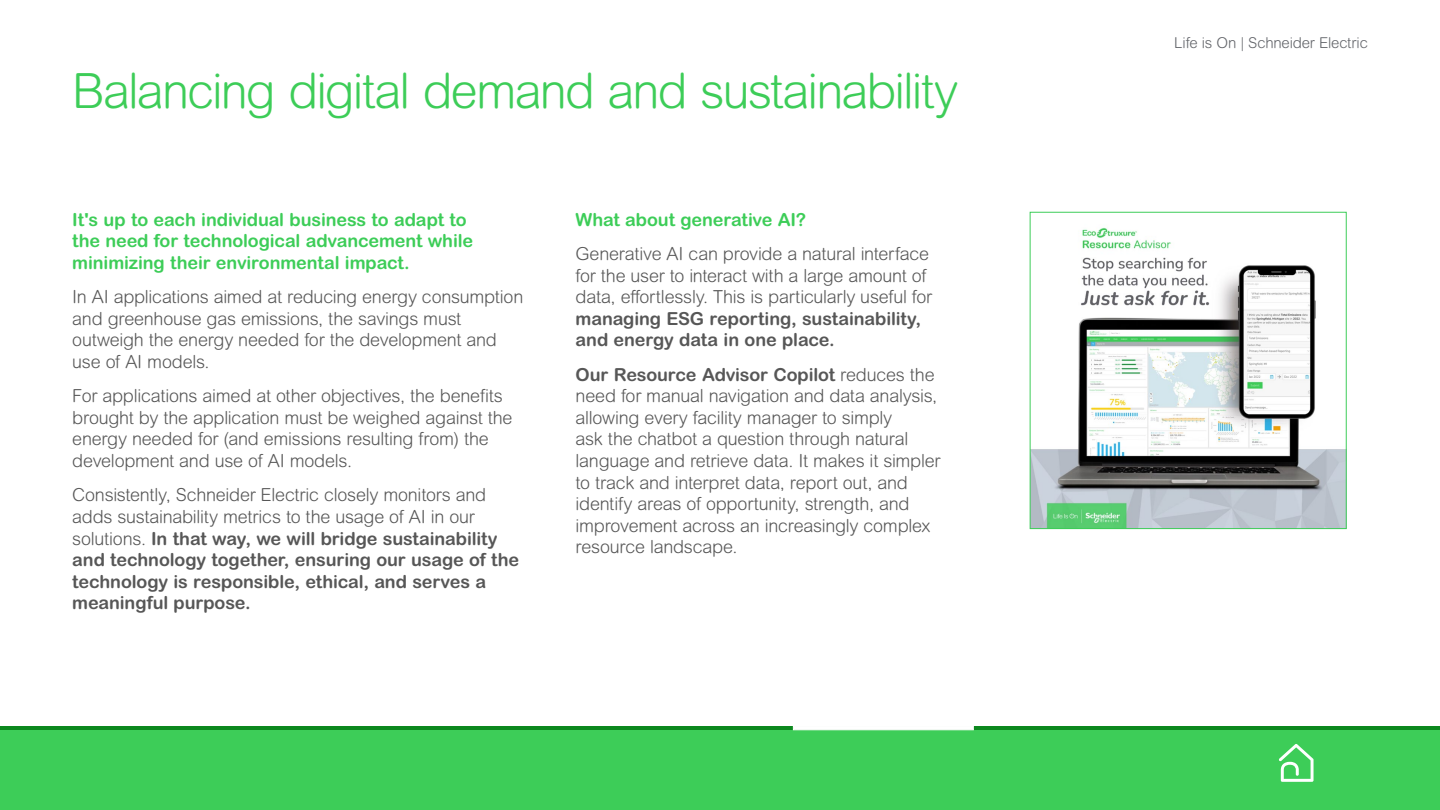
<style>
.page{position:relative;width:1440px;height:810px;background:#fff}
.page>*{position:absolute;margin:0;border:0;box-sizing:border-box;transform-origin:0 0}
.t1{font:300 48.75px "Arial Rounded MT Pro";letter-spacing:-.035em;color:#3dcd58}
.t2{font:300 18px/21.6px "Arial Rounded MT Pro";letter-spacing:-.015em;color:#575757}
.t3{font:700 18px/21.6px "Arial Rounded MT Pro";letter-spacing:-.005em;color:#575757}
.t4{font:700 18px/21.6px "Arial Rounded MT Pro";letter-spacing:-.01em;color:#3dcd58}
.t5{font:300 15px "Arial Rounded MT Pro";letter-spacing:-.01em;color:#626469}
.s1{font-weight:300}
.s2{font-weight:700}
</style>
<div class="page">
<div style="left:0;top:726px;width:1440px;height:84px;background:#3dcd58"></div>
<hr style="left:0;top:726px;width:1440px;height:4px;background:#0c881e">
<svg style="left:1279px;top:744px;width:35px;height:38px"></svg>
<svg style="left:793px;top:726px;width:180px;height:4px"></svg>
<img style="left:1032px;top:227px;width:313px;height:300px">
<div style="left:1030px;top:212px;width:317px;height:317px;border:1px solid #3dcd58"></div>
<h1 class="t1" style="left:72px;top:63px;width:888px">Balancing digital demand and sustainability</h1>
<p class="t4" style="left:72px;top:209px;width:402px">It's up to each individual business to adapt to the need for technological advancement while minimizing their environmental impact.</p>
<p class="t2" style="left:72px;top:287px;width:452px">In AI applications aimed at reducing energy consumption and greenhouse gas emissions, the savings must outweigh the energy needed for the development and use of AI models.</p>
<p class="t2" style="left:72px;top:386px;width:442px">For applications aimed at other objectives, the benefits brought by the application must be weighed against the energy needed for (and emissions resulting from) the development and use of AI models.</p>
<p class="t3" style="left:72px;top:485px;width:448px"><span class="s1">Consistently, Schneider Electric closely monitors and adds sustainability metrics to the usage of AI in our solutions.</span> In that way, we will bridge sustainability and technology together, ensuring our usage of the technology is responsible, ethical, and serves a meaningful purpose.</p>
<p class="t4" style="left:576px;top:209px;width:232px">What about generative AI?</p>
<p class="t2" style="left:576px;top:244px;width:358px">Generative AI can provide a natural interface for the user to interact with a large amount of data, effortlessly. This is particularly useful for</p>
<p class="t3" style="left:576px;top:308px;width:347px">managing ESG reporting, sustainability, and energy data in one place.</p>
<p class="t2" style="left:576px;top:364px;width:366px"><span class="s2">Our Resource Advisor Copilot</span> reduces the need for manual navigation and data analysis, allowing every facility manager to simply<br>ask the chatbot a question through natural language and retrieve data. It makes it simpler to track and interpret data, report out, and identify areas of opportunity, strength, and improvement across an increasingly complex resource landscape.</p>
<p class="t5" style="left:1174px;top:34px;width:195px">Life is On | Schneider Electric</p>
</div>
